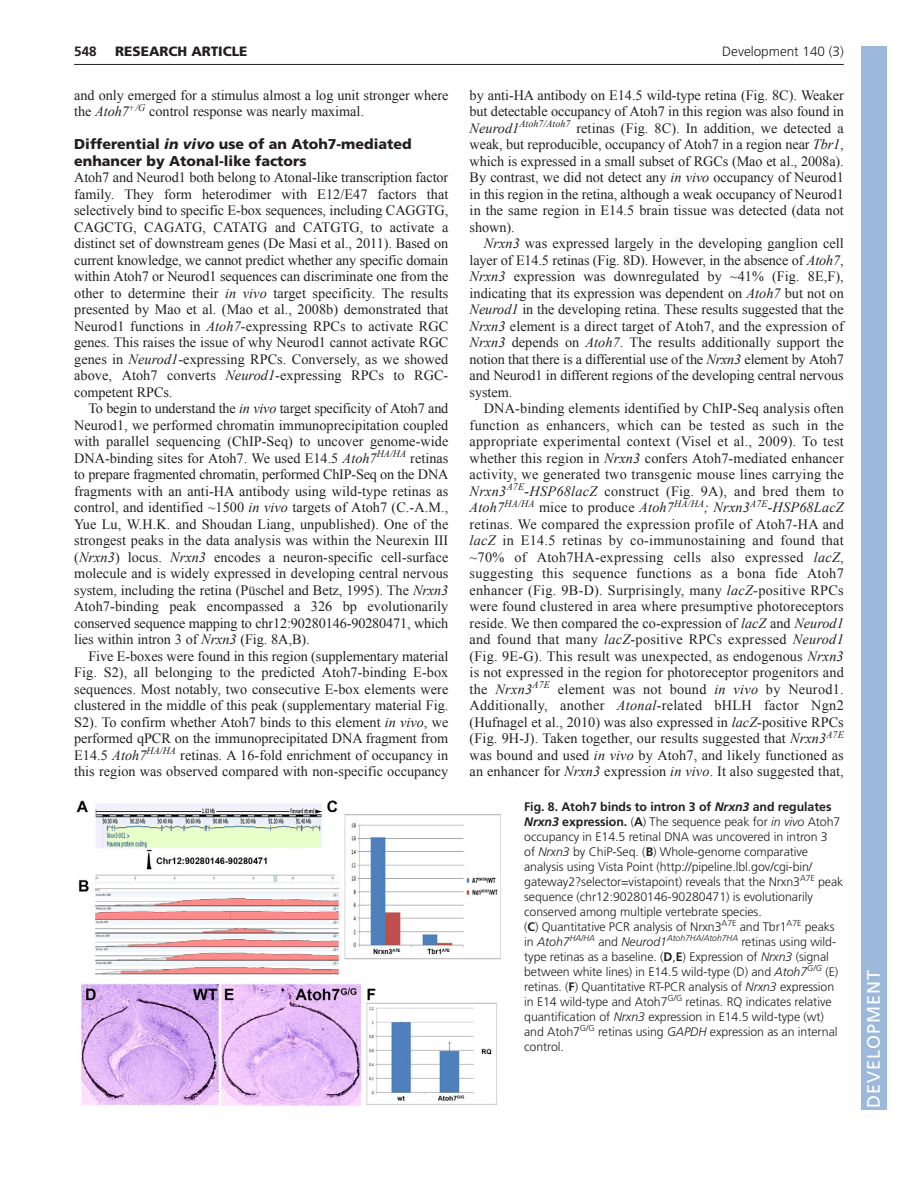
<style>
.page{position:relative;width:918px;height:1188px;background:#fff}
.page>*{position:absolute;margin:0;border:0;box-sizing:border-box;transform-origin:0 0}
.t1{font:18px "Frutiger LT Std";letter-spacing:.055em;color:#fff}
.t2{font:14.25px/16.5px "Times New Roman";letter-spacing:-.005em;color:#231f20;text-align:justify}
.t3{font:900 14.25px/16.5px "Frutiger LT Std";color:#231f20}
.t4{font:300 13.5px "Frutiger";color:#231f20}
.t5{font:900 13.5px "Frutiger LT Std";color:#231f20}
.t6{font:700 13.5px "Frutiger LT Std";color:#231f20}
.t7{font:300 12.3px/15px "Frutiger";letter-spacing:-.005em;color:#231f20}
.s1{font-style:italic}
.s2{font-weight:700}
.s3{font-weight:700;font-style:italic}
</style>
<div class="page">
<hr style="left:74px;top:64px;width:770px;height:1px;background:#231f20">
<img style="left:76px;top:800px;width:425px;height:306px">
<div style="left:861px;top:46px;width:25px;height:1064px;background:#9cb9db"></div>
<p class="t5" style="left:115px;top:46px;width:134px">RESEARCH ARTICLE</p>
<p class="t4" style="left:722px;top:46px;width:123px">Development 140 (3)</p>
<p class="t6" style="left:74px;top:46px;width:24px">548</p>
<p class="t2" style="left:74px;top:87px;width:376px">and only emerged for a stimulus almost a log unit stronger where the <span class="s1">Atoh7</span><sup>+/G</sup> control response was nearly maximal.</p>
<p class="t3" style="left:74px;top:137px;width:339px">Differential <span class="s1">in vivo</span> use of an Atoh7-mediated enhancer by Atonal-like factors</p>
<p class="t2" style="left:74px;top:169px;width:376px">Atoh7 and Neurod1 both belong to Atonal-like transcription factor family. They form heterodimer with E12/E47 factors that selectively bind to specific E-box sequences, including CAGGTG, CAGCTG, CAGATG, CATATG and CATGTG, to activate a distinct set of downstream genes (De Masi et al., 2011). Based on current knowledge, we cannot predict whether any specific domain within Atoh7 or Neurod1 sequences can discriminate one from the other to determine their <span class="s1">in vivo</span> target specificity. The results presented by Mao et al. (Mao et al., 2008b) demonstrated that Neurod1 functions in <span class="s1">Atoh7</span>-expressing RPCs to activate RGC genes. This raises the issue of why Neurod1 cannot activate RGC genes in <span class="s1">Neurod1</span>-expressing RPCs. Conversely, as we showed above, Atoh7 converts <span class="s1">Neurod1</span>-expressing RPCs to RGC&shy;competent RPCs.</p>
<p class="t2" style="left:74px;top:400px;width:376px;text-indent:14px">To begin to understand the <span class="s1">in vivo</span> target specificity of Atoh7 and Neurod1, we performed chromatin immunoprecipitation coupled with parallel sequencing (ChIP-Seq) to uncover genome-wide DNA-binding sites for Atoh7. We used E14.5 <span class="s1">Atoh7</span><sup>HA/HA</sup> retinas to prepare fragmented chromatin, performed ChIP-Seq on the DNA fragments with an anti-HA antibody using wild-type retinas as control, and identified ~1500 <span class="s1">in vivo</span> targets of Atoh7 (C.-A.M., Yue Lu, W.H.K. and Shoudan Liang, unpublished). One of the strongest peaks in the data analysis was within the Neurexin III (<span class="s1">Nrxn3</span>) locus. <span class="s1">Nrxn3</span> encodes a neuron-specific cell-surface molecule and is widely expressed in developing central nervous system, including the retina (Püschel and Betz, 1995). The <span class="s1">Nrxn3<br></span>Atoh7-binding peak encompassed a 326 bp evolutionarily conserved sequence mapping to chr12:90280146-90280471, which lies within intron 3 of <span class="s1">Nrxn3</span> (Fig. 8A,B).</p>
<p class="t2" style="left:74px;top:648px;width:376px;text-indent:14px">Five E-boxes were found in this region (supplementary material Fig. S2), all belonging to the predicted Atoh7-binding E-box sequences. Most notably, two consecutive E-box elements were clustered in the middle of this peak (supplementary material Fig.<br>S2). To confirm whether Atoh7 binds to this element <span class="s1">in vivo</span>, we performed qPCR on the immunoprecipitated DNA fragment from E14.5 <span class="s1">Atoh7</span><sup>HA/HA</sup> retinas. A 16-fold enrichment of occupancy in this region was observed compared with non-specific occupancy</p>
<p class="t2" style="left:470px;top:87px;width:376px">by anti-HA antibody on E14.5 wild-type retina (Fig. 8C). Weaker but detectable occupancy of Atoh7 in this region was also found in <span class="s1">Neurod1</span><sup>Atoh7/Atoh7</sup> retinas (Fig. 8C). In addition, we detected a weak, but reproducible, occupancy of Atoh7 in a region near <span class="s1">Tbr1</span>, which is expressed in a small subset of RGCs (Mao et al., 2008a).<br>By contrast, we did not detect any <span class="s1">in vivo</span> occupancy of Neurod1 in this region in the retina, although a weak occupancy of Neurod1 in the same region in E14.5 brain tissue was detected (data not shown).</p>
<p class="t2" style="left:470px;top:235px;width:376px;text-indent:14px"><span class="s1">Nrxn3</span> was expressed largely in the developing ganglion cell layer of E14.5 retinas (Fig. 8D). However, in the absence of <span class="s1">Atoh7</span>, <span class="s1">Nrxn3</span> expression was downregulated by ~41% (Fig. 8E,F), indicating that its expression was dependent on <span class="s1">Atoh7</span> but not on <span class="s1">Neurod1</span> in the developing retina. These results suggested that the <span class="s1">Nrxn3</span> element is a direct target of Atoh7, and the expression of <span class="s1">Nrxn3</span> depends on <span class="s1">Atoh7</span>. The results additionally support the notion that there is a differential use of the <span class="s1">Nrxn3</span> element by Atoh7 and Neurod1 in different regions of the developing central nervous system.</p>
<p class="t2" style="left:470px;top:400px;width:376px;text-indent:14px">DNA-binding elements identified by ChIP-Seq analysis often function as enhancers, which can be tested as such in the appropriate experimental context (Visel et al., 2009). To test whether this region in <span class="s1">Nrxn3</span> confers Atoh7-mediated enhancer activity, we generated two transgenic mouse lines carrying the <span class="s1">Nrxn3</span><sup>A7E</sup><span class="s1">-HSP68lacZ</span> construct (Fig. 9A), and bred them to <span class="s1">Atoh7</span><sup>HA/HA</sup> mice to produce <span class="s1">Atoh7</span><sup>HA/HA</sup><span class="s1">; Nrxn3</span><sup>A7E</sup><span class="s1">-HSP68LacZ </span>retinas. We compared the expression profile of Atoh7-HA and <span class="s1">lacZ</span> in E14.5 retinas by co-immunostaining and found that ~70% of Atoh7HA-expressing cells also expressed <span class="s1">lacZ</span>, suggesting this sequence functions as a bona fide Atoh7 enhancer (Fig. 9B-D). Surprisingly, many <span class="s1">lacZ</span>-positive RPCs were found clustered in area where presumptive photoreceptors reside. We then compared the co-expression of <span class="s1">lacZ</span> and <span class="s1">Neurod1 </span>and found that many <span class="s1">lacZ</span>-positive RPCs expressed <span class="s1">Neurod1 </span>(Fig. 9E-G). This result was unexpected, as endogenous <span class="s1">Nrxn3 </span>is not expressed in the region for photoreceptor progenitors and the <span class="s1">Nrxn3</span><sup>A7E</sup> element was not bound <span class="s1">in vivo</span> by Neurod1.<br>Additionally, another <span class="s1">Atonal</span>-related bHLH factor Ngn2 (Hufnagel et al., 2010) was also expressed in <span class="s1">lacZ</span>-positive RPCs (Fig. 9H-J). Taken together, our results suggested that <span class="s1">Nrxn3</span><sup>A7E </sup>was bound and used <span class="s1">in vivo</span> by Atoh7, and likely functioned as an enhancer for <span class="s1">Nrxn3</span> expression <span class="s1">in vivo</span>. It also suggested that,</p>
<p class="t7" style="left:524px;top:800px;width:321px"><span class="s2">Fig. 8. Atoh7 binds to intron 3 of</span> <span class="s3">Nrxn3</span> <span class="s2">and regulates </span><span class="s3">Nrxn3</span> <span class="s2">expression.</span> (<span class="s2">A</span>) The sequence peak for <span class="s1">in vivo</span> Atoh7 occupancy in E14.5 retinal DNA was uncovered in intron 3<br>of <span class="s1">Nrxn3</span> by ChiP-Seq. (<span class="s2">B</span>) Whole-genome comparative analysis using Vista Point (http://pipeline.lbl.gov/cgi-bin/ gateway2?selector=vistapoint) reveals that the Nrxn3<sup>A7E</sup> peak sequence (chr12:90280146-90280471) is evolutionarily conserved among multiple vertebrate species.<br>(<span class="s2">C</span>) Quantitative PCR analysis of Nrxn3<sup>A7E</sup> and Tbr1<sup>A7E</sup> peaks in <span class="s1">Atoh7</span><sup>HA/HA</sup> and <span class="s1">Neurod1</span><sup>Atoh7HA/Atoh7HA</sup> retinas using wild&shy;type retinas as a baseline. (<span class="s2">D</span>,<span class="s2">E</span>) Expression of <span class="s1">Nrxn3</span> (signal between white lines) in E14.5 wild-type (D) and <span class="s1">Atoh7</span><sup>G/G</sup> (E) retinas. (<span class="s2">F</span>) Quantitative RT-PCR analysis of <span class="s1">Nrxn3</span> expression in E14 wild-type and Atoh7<sup>G/G</sup> retinas. RQ indicates relative quantification of <span class="s1">Nrxn3</span> expression in E14.5 wild-type (wt) and Atoh7<sup>G/G</sup> retinas using <span class="s1">GAPDH</span> expression as an internal control.</p>
<p class="t1" style="left:863px;top:1108px;width:140px;rotate:-90deg">DEVELOPMENT</p>
</div>
